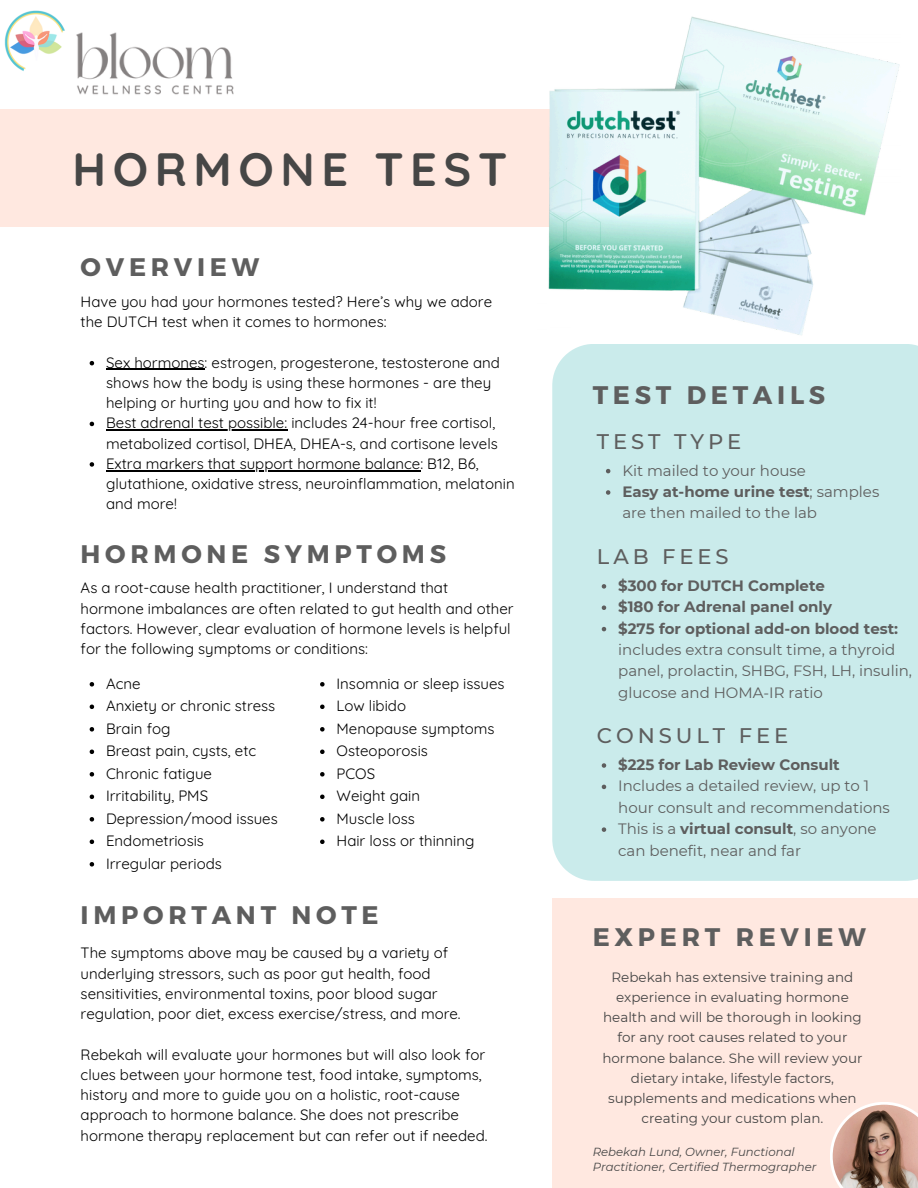
<style>
.page{position:relative;width:918px;height:1188px;background:#fff}
.page>*{position:absolute;margin:0;border:0;box-sizing:border-box;transform-origin:0 0}
.t1{font:700 46.8px "Quicksand";letter-spacing:.14em;color:#464646}
.t2{font:700 25.35px "Montserrat";letter-spacing:.185em;color:#5e5e5e}
.t3{font:500 21.15px "Montserrat";letter-spacing:.185em;color:#5e5e5e}
.t4{font:15px/20.2px "Quicksand";color:#000}
.t5{font:15px/21.3px "Montserrat";color:#5e5e5e}
.t6{font:700 15px "Montserrat";color:#5e5e5e}
.t7{font:13.5px/20.2px "Montserrat";color:#464646;text-align:center}
.t8{font:italic 11.7px/15.6px "Montserrat";color:#464646}
.s1{font-weight:700}
</style>
<div class="page">
<div style="left:0;top:109px;width:616px;height:118px;background:#ffe8e0"></div>
<img style="left:548px;top:16px;width:352px;height:319px">
<div style="left:552px;top:344px;width:366px;height:537px;background:#caebeb"></div>
<div style="left:552px;top:899px;width:366px;height:289px;background:#ffe8e0"></div>
<svg style="left:830px;top:1102px;width:71px;height:71px"></svg>
<img style="left:833px;top:1105px;width:85px;height:83px">
<svg style="left:602px;top:584px;width:4px;height:5px"></svg>
<svg style="left:602px;top:605px;width:4px;height:5px"></svg>
<svg style="left:602px;top:627px;width:4px;height:4px"></svg>
<svg style="left:606px;top:469px;width:4px;height:4px"></svg>
<svg style="left:606px;top:490px;width:4px;height:5px"></svg>
<svg style="left:90px;top:361px;width:4px;height:4px"></svg>
<hr style="left:106px;top:369px;width:99px;height:1px;background:#000">
<svg style="left:90px;top:422px;width:4px;height:4px"></svg>
<hr style="left:106px;top:430px;width:181px;height:1px;background:#000">
<svg style="left:90px;top:462px;width:4px;height:5px"></svg>
<hr style="left:106px;top:470px;width:314px;height:1px;background:#000">
<svg style="left:90px;top:682px;width:4px;height:5px"></svg>
<svg style="left:90px;top:705px;width:4px;height:4px"></svg>
<svg style="left:90px;top:727px;width:4px;height:5px"></svg>
<svg style="left:90px;top:750px;width:4px;height:4px"></svg>
<svg style="left:90px;top:772px;width:4px;height:5px"></svg>
<svg style="left:90px;top:795px;width:4px;height:4px"></svg>
<svg style="left:90px;top:817px;width:4px;height:5px"></svg>
<svg style="left:90px;top:840px;width:4px;height:4px"></svg>
<svg style="left:90px;top:862px;width:4px;height:5px"></svg>
<svg style="left:320px;top:682px;width:5px;height:5px"></svg>
<svg style="left:320px;top:705px;width:5px;height:4px"></svg>
<svg style="left:320px;top:727px;width:5px;height:5px"></svg>
<svg style="left:320px;top:750px;width:5px;height:4px"></svg>
<svg style="left:320px;top:772px;width:5px;height:5px"></svg>
<svg style="left:320px;top:795px;width:5px;height:4px"></svg>
<svg style="left:320px;top:817px;width:5px;height:5px"></svg>
<svg style="left:320px;top:840px;width:5px;height:4px"></svg>
<svg style="left:602px;top:763px;width:4px;height:5px"></svg>
<svg style="left:602px;top:785px;width:4px;height:4px"></svg>
<svg style="left:602px;top:827px;width:4px;height:5px"></svg>
<img style="left:76px;top:32px;width:158px;height:63px">
<img style="left:4px;top:10px;width:61px;height:61px">
<p class="t1" style="left:73px;top:139px;width:436px">HORMONE TEST</p>
<h1 class="t2" style="left:81px;top:251px;width:180px">OVERVIEW</h1>
<h3 class="t4" style="left:81px;top:291px;width:413px">Have you had your hormones tested? Here’s why we adore the DUTCH test when it comes to hormones:</h3>
<p class="t4" style="left:106px;top:352px;width:395px">Sex hormones: estrogen, progesterone, testosterone and shows how the body is using these hormones - are they helping or hurting you and how to fix it!</p>
<p class="t4" style="left:106px;top:413px;width:393px">Best adrenal test possible: includes 24-hour free cortisol, metabolized cortisol, DHEA, DHEA-s, and cortisone levels</p>
<p class="t4" style="left:106px;top:453px;width:410px">Extra markers that support hormone balance: B12, B6, glutathione, oxidative stress, neuroinflammation, melatonin and more!</p>
<h2 class="t2" style="left:81px;top:538px;width:367px">HORMONE SYMPTOMS</h2>
<h2 class="t4" style="left:81px;top:578px;width:434px">As a root-cause health practitioner, I understand that hormone imbalances are often related to gut health and other factors. However, clear evaluation of hormone levels is helpful for the following symptoms or conditions:</h2>
<h4 class="t4" style="left:106px;top:673px;width:36px">Acne</h4>
<p class="t4" style="left:106px;top:696px;width:171px">Anxiety or chronic stress</p>
<p class="t4" style="left:106px;top:718px;width:66px">Brain fog</p>
<p class="t4" style="left:106px;top:741px;width:152px">Breast pain, cysts, etc</p>
<p class="t4" style="left:106px;top:763px;width:108px">Chronic fatigue</p>
<p class="t4" style="left:106px;top:786px;width:103px">Irritability, PMS</p>
<p class="t4" style="left:106px;top:808px;width:173px">Depression/mood issues</p>
<p class="t4" style="left:106px;top:831px;width:99px">Endometriosis</p>
<p class="t4" style="left:106px;top:853px;width:117px">Irregular periods</p>
<p class="t4" style="left:337px;top:673px;width:170px">Insomnia or sleep issues</p>
<p class="t4" style="left:337px;top:696px;width:71px">Low libido</p>
<p class="t4" style="left:337px;top:718px;width:160px">Menopause symptoms</p>
<p class="t4" style="left:337px;top:741px;width:93px">Osteoporosis</p>
<p class="t4" style="left:337px;top:763px;width:40px">PCOS</p>
<p class="t4" style="left:337px;top:786px;width:85px">Weight gain</p>
<p class="t4" style="left:337px;top:808px;width:80px">Muscle loss</p>
<p class="t4" style="left:337px;top:831px;width:139px">Hair loss or thinning</p>
<p class="t2" style="left:81px;top:898px;width:300px">IMPORTANT NOTE</p>
<h2 class="t4" style="left:81px;top:943px;width:382px">The symptoms above may be caused by a variety of underlying stressors, such as poor gut health, food sensitivities, environmental toxins, poor blood sugar regulation, poor diet, excess exercise/stress, and more.</h2>
<h4 class="t4" style="left:81px;top:1044px;width:408px">Rebekah will evaluate your hormones but will also look for clues between your hormone test, food intake, symptoms, history and more to guide you on a holistic, root-cause approach to hormone balance. She does not prescribe hormone therapy replacement but can refer out if needed.</h4>
<h4 class="t2" style="left:593px;top:378px;width:234px">TEST DETAILS</h4>
<p class="t3" style="left:597px;top:429px;width:146px">TEST TYPE</p>
<h3 class="t5" style="left:622px;top:460px;width:185px">Kit mailed to your house</h3>
<p class="t5" style="left:622px;top:481px;width:258px"><span class="s1">Easy at-home urine test</span>; samples are then mailed to the lab</p>
<p class="t3" style="left:597px;top:544px;width:133px">LAB FEES</p>
<p class="t6" style="left:618px;top:576px;width:208px">$300 for DUTCH Complete</p>
<p class="t6" style="left:618px;top:598px;width:215px">$180 for Adrenal panel only</p>
<h2 class="t5" style="left:618px;top:618px;width:295px"><span class="s1">$275 for optional add-on blood test: </span>includes extra consult time, a thyroid panel, prolactin, SHBG, FSH, LH, insulin, glucose and HOMA-IR ratio</h2>
<p class="t3" style="left:597px;top:723px;width:193px">CONSULT FEE</p>
<h4 class="t6" style="left:618px;top:756px;width:223px">$225 for Lab Review Consult</h4>
<h2 class="t5" style="left:618px;top:775px;width:273px">Includes a detailed review, up to 1 hour consult and recommendations</h2>
<h5 class="t5" style="left:618px;top:818px;width:260px">This is a <span class="s1">virtual consult</span>, so anyone can benefit, near and far</h5>
<p class="t2" style="left:593px;top:921px;width:275px">EXPERT REVIEW</p>
<p class="t7" style="left:602px;top:967px;width:262px">Rebekah has extensive training and experience in evaluating hormone health and will be thorough in looking for any root causes related to your hormone balance. She will review your dietary intake, lifestyle factors, supplements and medications when creating your custom plan.</p>
<h3 class="t8" style="left:593px;top:1144px;width:225px">Rebekah Lund, Owner, Functional<br>Practitioner, Certified Thermographer</h3>
</div>
